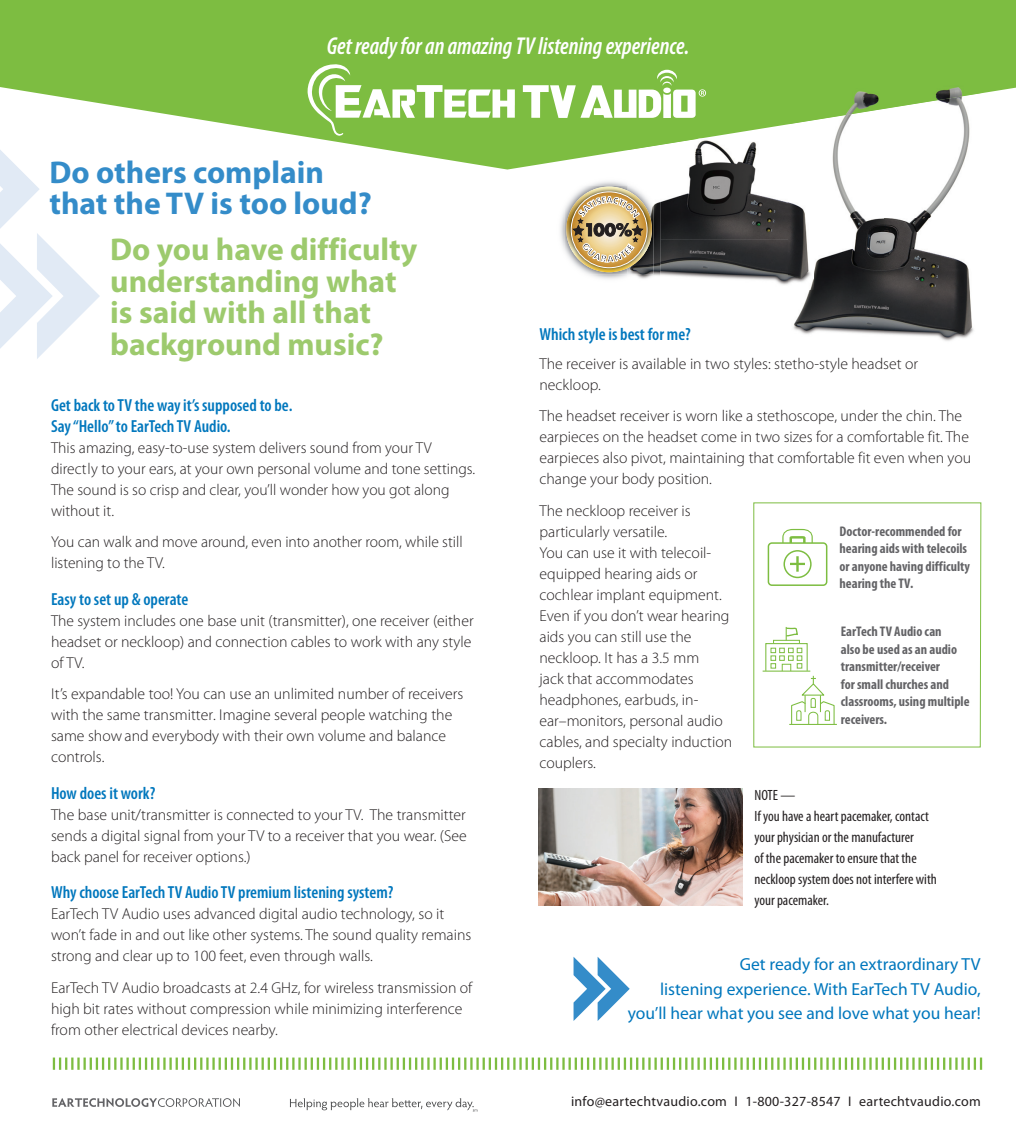
<style>
.page{position:relative;width:1016px;height:1142px;background:#fff}
.page>*{position:absolute;margin:0;border:0;box-sizing:border-box;transform-origin:0 0}
.t1{font:700 31.5px/31.5px "Myriad Pro";color:#9dca6d}
.t2{font:700 31.5px/31.5px "Myriad Pro";color:#348cc9}
.t3{font:italic 600 condensed 24.5px "Myriad Pro";color:#fff;scale:.95 1}
.t4{font:600 condensed 17.5px/21px "Myriad Pro";color:#0077bd}
.t5{font:17.5px/24.5px "Myriad Pro";color:#0077bd;text-align:right}
.t6{font:300 15.75px/21px "Myriad Pro";color:#231f20}
.t7{font:condensed 14.88px/21px "Myriad Pro";color:#231f20}
.t8{font:700 condensed 14px/17.5px "Myriad Pro";color:#636366}
.t9{font:14px "Myriad Pro";letter-spacing:.02em;color:#231f20}
</style>
<div class="page">
<svg style="left:53px;top:1057px;width:929px;height:12px"></svg>
<svg style="left:753px;top:502px;width:228px;height:246px"></svg>
<svg style="left:0;top:0;width:1016px;height:169px;fill:#7dbd41"></svg>
<svg style="left:573px;top:957px;width:56px;height:64px"></svg>
<svg style="left:0;top:126px;width:100px;height:233px"></svg>
<img style="left:627px;top:139px;width:161px;height:146px">
<img style="left:627px;top:139px;width:72px;height:11px">
<svg style="left:52px;top:1098px;width:188px;height:9px"></svg>
<img style="left:788px;top:124px;width:96px;height:211px">
<img style="left:884px;top:124px;width:96px;height:217px">
<img style="left:788px;top:86px;width:192px;height:38px">
<img style="left:538px;top:789px;width:204px;height:116px">
<svg style="left:307px;top:61px;width:208px;height:75px"></svg>
<svg style="left:523px;top:70px;width:183px;height:48px"></svg>
<img style="left:560px;top:176px;width:100px;height:107px">
<img style="left:565px;top:185px;width:88px;height:89px">
<img style="left:566px;top:186px;width:86px;height:86px">
<svg style="left:571px;top:192px;width:76px;height:76px"></svg>
<div style="left:571px;top:192px;width:76px;height:76px;border:1px solid #fff;border-radius:50%"></div>
<img style="left:573px;top:196px;width:70px;height:66px">
<svg style="left:290px;top:1098px;width:187px;height:13px"></svg>
<hr style="left:762px;top:670px;width:48px;height:1px;background:#7dbd41">
<div style="left:765px;top:643px;width:42px;height:28px;border:1px solid #7dbd41"></div>
<div style="left:773px;top:640px;width:26px;height:3px;border:1px solid #7dbd41"></div>
<div style="left:781px;top:664px;width:10px;height:7px;border:1px solid #7dbd41"></div>
<svg style="left:770px;top:648px;width:32px;height:20px"></svg>
<svg style="left:785px;top:627px;width:13px;height:13px"></svg>
<svg style="left:786px;top:676px;width:53px;height:53px"></svg>
<h2 class="t3" style="left:327px;top:30px;width:383px">Get ready for an amazing TV listening experience.</h2>
<h1 class="t2" style="left:49px;top:157px;width:324px">Do others complain that the TV is too loud?</h1>
<h1 class="t1" style="left:110px;top:234px;width:309px">Do you have difficulty understanding what is said with all that background music?</h1>
<p class="t4" style="left:51px;top:394px;width:243px">Get back to TV the way it’s supposed to be.<br>Say “Hello” to EarTech TV Audio.</p>
<p class="t6" style="left:51px;top:437px;width:425px">This amazing, easy-to-use system delivers sound from your TV directly to your ears, at your own personal volume and tone settings.<br>The sound is so crisp and clear, you’ll wonder how you got along without it.</p>
<p class="t6" style="left:51px;top:531px;width:413px">You can walk and move around, even into another room, while still listening to the TV.</p>
<p class="t4" style="left:51px;top:588px;width:139px">Easy to set up &amp; operate</p>
<p class="t6" style="left:51px;top:610px;width:424px">The system includes one base unit (transmitter), one receiver (either headset or neckloop) and connection cables to work with any style of TV.</p>
<p class="t6" style="left:51px;top:683px;width:414px">It’s expandable too! You can use an unlimited number of receivers with the same transmitter. Imagine several people watching the same show and everybody with their own volume and balance controls.</p>
<p class="t4" style="left:51px;top:782px;width:106px">How does it work?</p>
<p class="t6" style="left:51px;top:804px;width:417px;text-align:justify">The base unit/transmitter is connected to your TV. The transmitter sends a digital signal from your TV to a receiver that you wear. (See back panel for receiver options.)</p>
<p class="t4" style="left:51px;top:881px;width:344px">Why choose EarTech TV Audio TV premium listening system?</p>
<p class="t6" style="left:51px;top:904px;width:422px">EarTech TV Audio uses advanced digital audio technology, so it won’t fade in and out like other systems. The sound quality remains strong and clear up to 100 feet, even through walls.</p>
<p class="t6" style="left:51px;top:977px;width:423px">EarTech TV Audio broadcasts at 2.4 GHz, for wireless transmission of high bit rates without compression while minimizing interference from other electrical devices nearby.</p>
<p class="t4" style="left:539px;top:323px;width:153px">Which style is best for me?</p>
<p class="t6" style="left:539px;top:353px;width:380px">The receiver is available in two styles: stetho-style headset or neckloop.</p>
<p class="t6" style="left:539px;top:405px;width:433px">The headset receiver is worn like a stethoscope, under the chin. The earpieces on the headset come in two sizes for a comfortable fit. The earpieces also pivot, maintaining that comfortable fit even when you change your body position.</p>
<p class="t6" style="left:539px;top:500px;width:194px">The neckloop receiver is particularly versatile.<br>You can use it with telecoil&shy;equipped hearing aids or cochlear implant equipment.<br>Even if you don’t wear hearing aids you can still use the neckloop. It has a 3.5 mm<br>jack that accommodates headphones, earbuds, in&shy;ear–monitors, personal audio cables, and specialty induction couplers.</p>
<p class="t7" style="left:754px;top:784px;width:184px">NOTE —<br>If you have a heart pacemaker, contact your physician or the manufacturer<br>of the pacemaker to ensure that the neckloop system does not interfere with your pacemaker.</p>
<p class="t8" style="left:839px;top:522px;width:132px">Doctor-recommended for hearing aids with telecoils or anyone having difficulty hearing the TV.</p>
<p class="t8" style="left:840px;top:622px;width:130px">EarTech TV Audio can<br>also be used as an audio transmitter/receiver<br>for small churches and classrooms, using multiple receivers.</p>
<p class="t5" style="left:628px;top:952px;width:354px">Get ready for an extraordinary TV<br>listening experience. With EarTech TV Audio, you’ll hear what you see and love what you hear!</p>
<p class="t9" style="left:571px;top:1093px;width:411px">info@eartechtvaudio.com I 1-800-327-8547 I eartechtvaudio.com</p>
</div>
